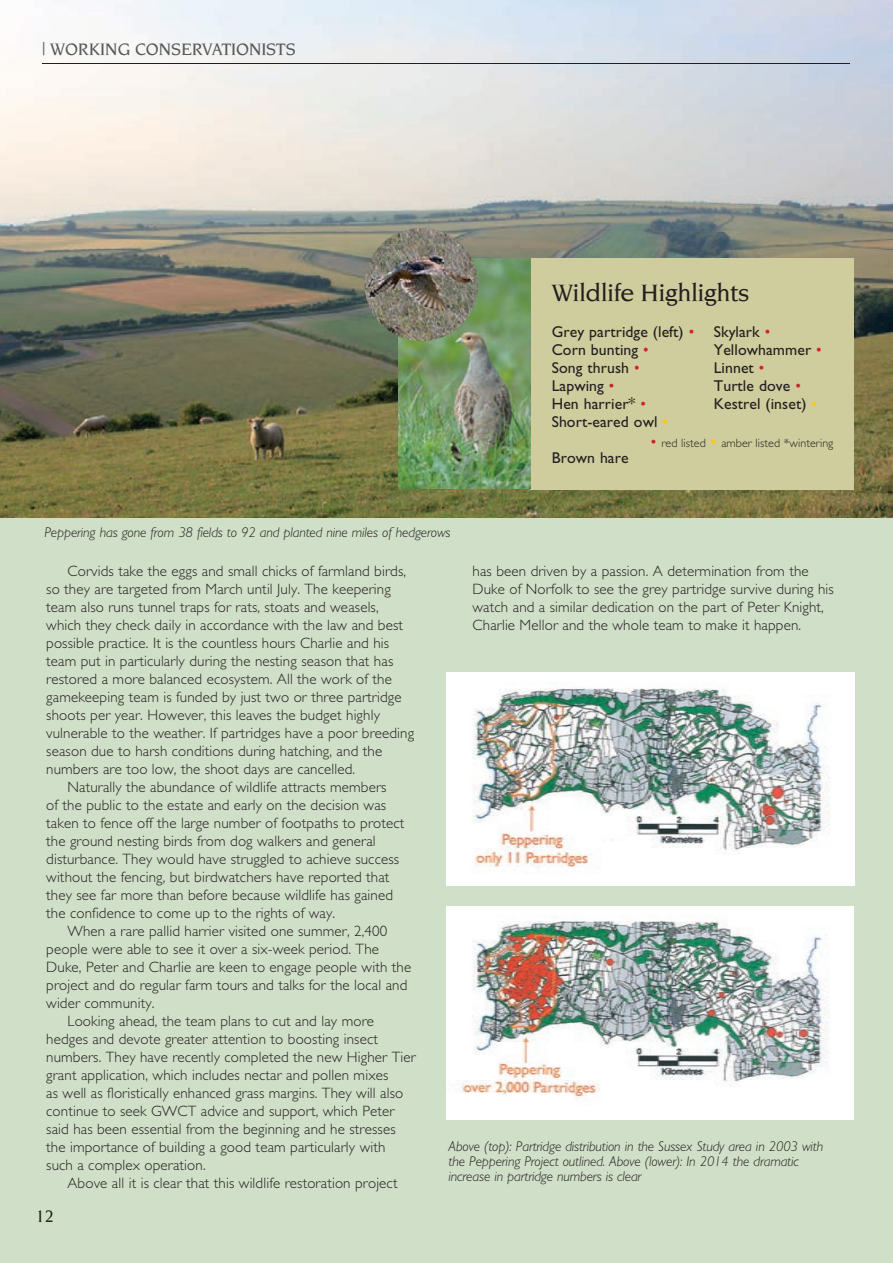
<style>
.page{position:relative;width:893px;height:1263px;background:#fff}
.page>*{position:absolute;margin:0;border:0;box-sizing:border-box;transform-origin:0 0}
.t1{font:500 25.5px "Novarese LT";letter-spacing:-.02em;color:#231f20}
.t2{font:500 18px "Novarese LT";letter-spacing:-.015em;color:#57585a}
.t3{font:500 18px "Novarese LT";color:#231f20}
.t4{font:15.75px/18px "Gill Sans";letter-spacing:.005em;color:#231f20}
.t5{font:300 15px/18px "Gill Sans";letter-spacing:.01em;color:#231f20}
.t6{font:italic 300 14.1px/15px "Gill Sans";letter-spacing:-.01em;color:#231f20}
.t7{font:300 12px "Gill Sans";letter-spacing:.005em;color:#231f20}
.s1{color:#d1232a}
.s2{font-size:16.5px}
.s3{color:#fec80b}
.s4{font-weight:400;font-size:15.75px;color:#d1232a}
.s5{font-weight:400;font-size:15.75px;color:#fec80b}
</style>
<div class="page">
<div style="left:0;top:519px;width:893px;height:744px;background:#d0dfc7"></div>
<img style="left:0;top:0;width:893px;height:517px">
<div style="left:530px;top:259px;width:324px;height:231px;background:#cfcd9d"></div>
<img style="left:399px;top:259px;width:131px;height:230px">
<img style="left:365px;top:228px;width:113px;height:113px;border-radius:57px">
<img style="left:446px;top:673px;width:409px;height:212px">
<img style="left:446px;top:906px;width:407px;height:213px">
<hr style="left:42px;top:63px;width:808px;height:1px;background:#231f20">
<p class="t2" style="left:42px;top:40px;width:255px">| WORKING CONSERVATIONISTS</p>
<h1 class="t1" style="left:552px;top:279px;width:199px">Wildlife Highlights</h1>
<p class="t4" style="left:552px;top:323px;width:220px">Grey partridge (left) <span class="s1">•</span> Skylark <span class="s1">•<br></span>Corn bunting <span class="s1">•</span></p>
<p class="t4" style="left:714px;top:341px;width:110px">Yellowhammer <span class="s1">•</span></p>
<p class="t4" style="left:552px;top:359px;width:89px">Song thrush <span class="s1">•</span></p>
<p class="t4" style="left:714px;top:359px;width:52px">Linnet <span class="s1">•</span></p>
<p class="t4" style="left:552px;top:377px;width:64px">Lapwing <span class="s1">•</span></p>
<p class="t4" style="left:714px;top:377px;width:89px">Turtle dove <span class="s1">•</span></p>
<p class="t4" style="left:552px;top:395px;width:96px">Hen harrier<span class="s2">*</span> <span class="s1">•</span></p>
<p class="t4" style="left:714px;top:395px;width:105px">Kestrel (inset) <span class="s3">•</span></p>
<p class="t4" style="left:552px;top:413px;width:118px">Short-eared owl <span class="s3">•</span></p>
<p class="t4" style="left:552px;top:449px;width:78px">Brown hare</p>
<p class="t7" style="left:651px;top:436px;width:184px"><span class="s4">•</span> red listed <span class="s5">•</span> amber listed *wintering</p>
<p class="t6" style="left:44px;top:525px;width:408px">Peppering has gone from 38 fields to 92 and planted nine miles of hedgerows</p>
<p class="t5" style="left:68px;top:562px;width:340px">Corvids take the eggs and small chicks of farmland birds,</p>
<p class="t5" style="left:46px;top:580px;width:346px">so they are targeted from March until July. The keepering</p>
<p class="t5" style="left:46px;top:598px;width:334px">team also runs tunnel traps for rats, stoats and weasels,</p>
<p class="t5" style="left:46px;top:616px;width:358px">which they check daily in accordance with the law and best</p>
<p class="t5" style="left:46px;top:634px;width:344px">possible practice. It is the countless hours Charlie and his</p>
<p class="t5" style="left:46px;top:652px;width:349px">team put in particularly during the nesting season that has</p>
<p class="t5" style="left:46px;top:670px;width:347px">restored a more balanced ecosystem. All the work of the</p>
<p class="t5" style="left:46px;top:688px;width:357px">gamekeeping team is funded by just two or three partridge</p>
<p class="t5" style="left:46px;top:706px;width:335px">shoots per year. However, this leaves the budget highly</p>
<p class="t5" style="left:46px;top:724px;width:369px">vulnerable to the weather. If partridges have a poor breeding</p>
<p class="t5" style="left:46px;top:742px;width:337px">season due to harsh conditions during hatching, and the</p>
<p class="t5" style="left:46px;top:760px;width:311px">numbers are too low, the shoot days are cancelled.</p>
<p class="t5" style="left:68px;top:778px;width:320px">Naturally the abundance of wildlife attracts members</p>
<p class="t5" style="left:46px;top:796px;width:341px">of the public to the estate and early on the decision was</p>
<p class="t5" style="left:46px;top:814px;width:360px">taken to fence off the large number of footpaths to protect</p>
<p class="t5" style="left:46px;top:832px;width:331px">the ground nesting birds from dog walkers and general</p>
<p class="t5" style="left:46px;top:850px;width:354px">disturbance. They would have struggled to achieve success</p>
<p class="t5" style="left:46px;top:868px;width:345px">without the fencing, but birdwatchers have reported that</p>
<p class="t5" style="left:46px;top:886px;width:348px">they see far more than before because wildlife has gained</p>
<p class="t5" style="left:46px;top:904px;width:290px">the confidence to come up to the rights of way.</p>
<p class="t5" style="left:68px;top:922px;width:321px">When a rare pallid harrier visited one summer, 2,400</p>
<p class="t5" style="left:46px;top:940px;width:334px">people were able to see it over a six-week period. The</p>
<p class="t5" style="left:46px;top:958px;width:366px">Duke, Peter and Charlie are keen to engage people with the</p>
<p class="t5" style="left:46px;top:976px;width:363px">project and do regular farm tours and talks for the local and</p>
<p class="t5" style="left:46px;top:994px;width:110px">wider community.</p>
<p class="t5" style="left:68px;top:1012px;width:308px">Looking ahead, the team plans to cut and lay more</p>
<p class="t5" style="left:46px;top:1030px;width:333px">hedges and devote greater attention to boosting insect</p>
<p class="t5" style="left:46px;top:1048px;width:371px">numbers. They have recently completed the new Higher Tier</p>
<p class="t5" style="left:46px;top:1066px;width:344px">grant application, which includes nectar and pollen mixes</p>
<p class="t5" style="left:46px;top:1084px;width:359px">as well as floristically enhanced grass margins. They will also</p>
<p class="t5" style="left:46px;top:1102px;width:350px">continue to seek GWCT advice and support, which Peter</p>
<p class="t5" style="left:46px;top:1120px;width:351px">said has been essential from the beginning and he stresses</p>
<p class="t5" style="left:46px;top:1138px;width:341px">the importance of building a good team particularly with</p>
<p class="t5" style="left:46px;top:1156px;width:161px">such a complex operation.</p>
<p class="t5" style="left:68px;top:1174px;width:332px">Above all it is clear that this wildlife restoration project</p>
<p class="t5" style="left:472px;top:562px;width:363px">has been driven by a passion. A determination from the Duke of Norfolk to see the grey partridge survive during his watch and a similar dedication on the part of Peter Knight, Charlie Mellor and the whole team to make it happen.</p>
<p class="t6" style="left:449px;top:1139px;width:376px">Above (top): Partridge distribution in the Sussex Study area in 2003 with the Peppering Project outlined. Above (lower): In 2014 the dramatic increase in partridge numbers is clear</p>
<p class="t3" style="left:36px;top:1206px;width:19px">12</p>
</div>
